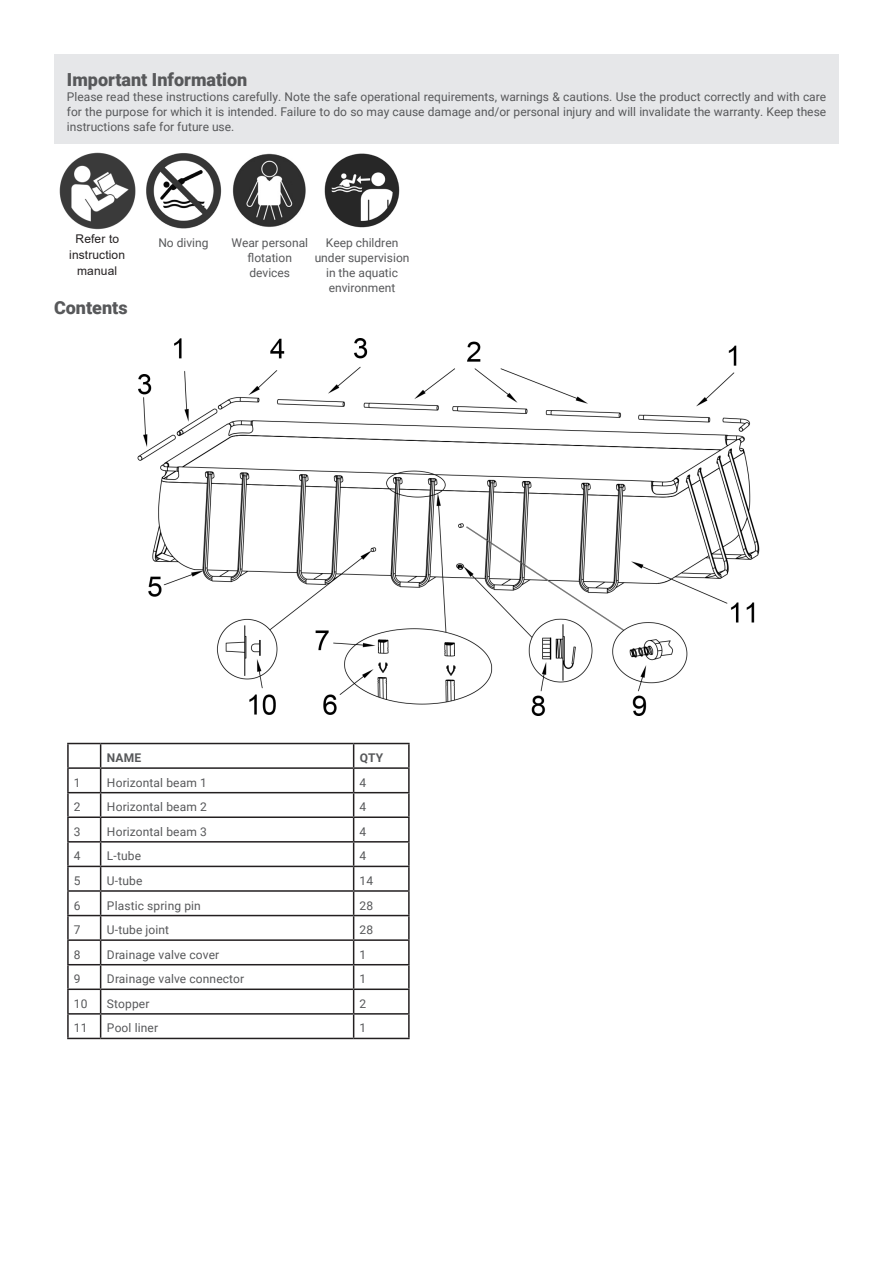
<style>
.page{position:relative;width:893px;height:1263px;background:#fff}
.page>*{position:absolute;margin:0;border:0;box-sizing:border-box;transform-origin:0 0}
.Section_Header{font:900 18px "Roboto";color:#57585a}
.Copy__Justified{font:12px/15px "Roboto";color:#57585a;text-align:justify}
.Instructions_Model_No{font:12px "Roboto";letter-spacing:.01em;color:#57585a}
.Bullet_List{font:12px/15px "Roboto";color:#57585a;text-align:center}
.Body{font:12px/15.8px "Arial";letter-spacing:.01em;color:#231f20;text-align:center}
.Instructions_Model_No-2{font:700 12px "Roboto";letter-spacing:.01em;color:#57585a}
</style>
<div class="page">
<div style="left:54px;top:54px;width:785px;height:89px;background:#e6e7e9"></div>
<img style="left:59px;top:152px;width:77px;height:78px">
<img style="left:324px;top:153px;width:76px;height:75px">
<img style="left:146px;top:153px;width:76px;height:76px">
<img style="left:232px;top:153px;width:74px;height:74px">
<img style="left:137px;top:338px;width:623px;height:378px">
<hr style="left:67px;top:743px;width:34px;height:1px;background:#231f20">
<hr style="left:67px;top:744px;width:2px;height:23px;background:#231f20">
<hr style="left:101px;top:743px;width:253px;height:1px;background:#231f20">
<hr style="left:354px;top:743px;width:56px;height:1px;background:#231f20">
<hr style="left:408px;top:744px;width:2px;height:23px;background:#231f20">
<hr style="left:67px;top:767px;width:34px;height:2px;background:#231f20">
<hr style="left:67px;top:769px;width:2px;height:23px;background:#231f20">
<hr style="left:101px;top:767px;width:253px;height:2px;background:#231f20">
<hr style="left:354px;top:767px;width:56px;height:2px;background:#231f20">
<hr style="left:408px;top:769px;width:2px;height:23px;background:#231f20">
<hr style="left:67px;top:792px;width:34px;height:1px;background:#231f20">
<hr style="left:67px;top:793px;width:2px;height:23px;background:#231f20">
<hr style="left:101px;top:792px;width:253px;height:1px;background:#231f20">
<hr style="left:354px;top:792px;width:56px;height:1px;background:#231f20">
<hr style="left:408px;top:793px;width:2px;height:23px;background:#231f20">
<hr style="left:67px;top:816px;width:34px;height:2px;background:#231f20">
<hr style="left:67px;top:818px;width:2px;height:23px;background:#231f20">
<hr style="left:101px;top:816px;width:253px;height:2px;background:#231f20">
<hr style="left:354px;top:816px;width:56px;height:2px;background:#231f20">
<hr style="left:408px;top:818px;width:2px;height:23px;background:#231f20">
<hr style="left:67px;top:841px;width:34px;height:1px;background:#231f20">
<hr style="left:67px;top:842px;width:2px;height:24px;background:#231f20">
<hr style="left:101px;top:841px;width:253px;height:1px;background:#231f20">
<hr style="left:354px;top:841px;width:56px;height:1px;background:#231f20">
<hr style="left:408px;top:842px;width:2px;height:24px;background:#231f20">
<hr style="left:67px;top:866px;width:34px;height:1px;background:#231f20">
<hr style="left:67px;top:867px;width:2px;height:23px;background:#231f20">
<hr style="left:101px;top:866px;width:253px;height:1px;background:#231f20">
<hr style="left:354px;top:866px;width:56px;height:1px;background:#231f20">
<hr style="left:408px;top:867px;width:2px;height:23px;background:#231f20">
<hr style="left:67px;top:890px;width:34px;height:2px;background:#231f20">
<hr style="left:67px;top:892px;width:2px;height:23px;background:#231f20">
<hr style="left:101px;top:890px;width:253px;height:2px;background:#231f20">
<hr style="left:354px;top:890px;width:56px;height:2px;background:#231f20">
<hr style="left:408px;top:892px;width:2px;height:23px;background:#231f20">
<hr style="left:67px;top:915px;width:34px;height:1px;background:#231f20">
<hr style="left:67px;top:916px;width:2px;height:23px;background:#231f20">
<hr style="left:101px;top:915px;width:253px;height:1px;background:#231f20">
<hr style="left:354px;top:915px;width:56px;height:1px;background:#231f20">
<hr style="left:408px;top:916px;width:2px;height:23px;background:#231f20">
<hr style="left:67px;top:939px;width:34px;height:2px;background:#231f20">
<hr style="left:67px;top:941px;width:2px;height:23px;background:#231f20">
<hr style="left:101px;top:939px;width:253px;height:2px;background:#231f20">
<hr style="left:354px;top:939px;width:56px;height:2px;background:#231f20">
<hr style="left:408px;top:941px;width:2px;height:23px;background:#231f20">
<hr style="left:67px;top:964px;width:34px;height:1px;background:#231f20">
<hr style="left:67px;top:965px;width:2px;height:23px;background:#231f20">
<hr style="left:101px;top:964px;width:253px;height:1px;background:#231f20">
<hr style="left:354px;top:964px;width:56px;height:1px;background:#231f20">
<hr style="left:408px;top:965px;width:2px;height:23px;background:#231f20">
<hr style="left:67px;top:988px;width:34px;height:2px;background:#231f20">
<hr style="left:67px;top:990px;width:2px;height:23px;background:#231f20">
<hr style="left:101px;top:988px;width:253px;height:2px;background:#231f20">
<hr style="left:354px;top:988px;width:56px;height:2px;background:#231f20">
<hr style="left:408px;top:990px;width:2px;height:23px;background:#231f20">
<hr style="left:67px;top:1013px;width:34px;height:1px;background:#231f20">
<hr style="left:67px;top:1014px;width:2px;height:24px;background:#231f20">
<hr style="left:101px;top:1013px;width:253px;height:1px;background:#231f20">
<svg style="left:100px;top:744px;width:1px;height:294px"></svg>
<hr style="left:354px;top:1013px;width:56px;height:1px;background:#231f20">
<svg style="left:353px;top:744px;width:1px;height:294px"></svg>
<hr style="left:408px;top:1014px;width:2px;height:24px;background:#231f20">
<hr style="left:67px;top:1038px;width:34px;height:1px;background:#231f20">
<hr style="left:101px;top:1038px;width:253px;height:1px;background:#231f20">
<hr style="left:354px;top:1038px;width:56px;height:1px;background:#231f20">
<p class="Section_Header" style="left:67px;top:67px;width:182px">Important Information</p>
<p class="Copy__Justified" style="left:67px;top:88px;width:761px">Please read these instructions carefully. Note the safe operational requirements, warnings &amp; cautions. Use the product correctly and with care for the purpose for which it is intended. Failure to do so may cause damage and/or personal injury and will invalidate the warranty. Keep these instructions safe for future use.</p>
<p class="Body" style="left:69px;top:231px;width:57px">Refer to instruction manual</p>
<p class="Bullet_List" style="left:315px;top:235px;width:96px">Keep children under supervision in the aquatic environment</p>
<p class="Bullet_List" style="left:158px;top:235px;width:52px">No diving</p>
<p class="Bullet_List" style="left:231px;top:235px;width:78px">Wear personal flotation devices</p>
<p class="Section_Header" style="left:54px;top:295px;width:75px">Contents</p>
<p class="Instructions_Model_No-2" style="left:107px;top:749px;width:36px">NAME</p>
<p class="Instructions_Model_No-2" style="left:360px;top:749px;width:25px">QTY</p>
<p class="Instructions_Model_No" style="left:74px;top:774px;width:8px">1</p>
<p class="Instructions_Model_No" style="left:107px;top:774px;width:101px">Horizontal beam 1</p>
<p class="Instructions_Model_No" style="left:360px;top:774px;width:8px">4</p>
<p class="Instructions_Model_No" style="left:74px;top:798px;width:8px">2</p>
<p class="Instructions_Model_No" style="left:107px;top:798px;width:101px">Horizontal beam 2</p>
<p class="Instructions_Model_No" style="left:360px;top:798px;width:8px">4</p>
<p class="Instructions_Model_No" style="left:74px;top:823px;width:8px">3</p>
<p class="Instructions_Model_No" style="left:107px;top:823px;width:101px">Horizontal beam 3</p>
<p class="Instructions_Model_No" style="left:360px;top:823px;width:8px">4</p>
<p class="Instructions_Model_No" style="left:74px;top:848px;width:8px">4</p>
<p class="Instructions_Model_No" style="left:107px;top:848px;width:36px">L-tube</p>
<p class="Instructions_Model_No" style="left:360px;top:848px;width:8px">4</p>
<p class="Instructions_Model_No" style="left:74px;top:872px;width:8px">5</p>
<p class="Instructions_Model_No" style="left:107px;top:872px;width:37px">U-tube</p>
<p class="Instructions_Model_No" style="left:360px;top:872px;width:15px">14</p>
<p class="Instructions_Model_No" style="left:74px;top:897px;width:8px">6</p>
<p class="Instructions_Model_No" style="left:107px;top:897px;width:96px">Plastic spring pin</p>
<p class="Instructions_Model_No" style="left:360px;top:897px;width:15px">28</p>
<p class="Instructions_Model_No" style="left:74px;top:921px;width:8px">7</p>
<p class="Instructions_Model_No" style="left:107px;top:921px;width:64px">U-tube joint</p>
<p class="Instructions_Model_No" style="left:360px;top:921px;width:15px">28</p>
<p class="Instructions_Model_No" style="left:74px;top:946px;width:8px">8</p>
<p class="Instructions_Model_No" style="left:107px;top:946px;width:114px">Drainage valve cover</p>
<p class="Instructions_Model_No" style="left:360px;top:946px;width:8px">1</p>
<p class="Instructions_Model_No" style="left:74px;top:970px;width:8px">9</p>
<p class="Instructions_Model_No" style="left:107px;top:970px;width:139px">Drainage valve connector</p>
<p class="Instructions_Model_No" style="left:360px;top:970px;width:8px">1</p>
<p class="Instructions_Model_No" style="left:74px;top:995px;width:15px">10</p>
<p class="Instructions_Model_No" style="left:107px;top:995px;width:44px">Stopper</p>
<p class="Instructions_Model_No" style="left:360px;top:995px;width:8px">2</p>
<p class="Instructions_Model_No" style="left:74px;top:1020px;width:15px">11</p>
<p class="Instructions_Model_No" style="left:107px;top:1020px;width:53px">Pool liner</p>
<p class="Instructions_Model_No" style="left:360px;top:1020px;width:8px">1</p>
</div>
